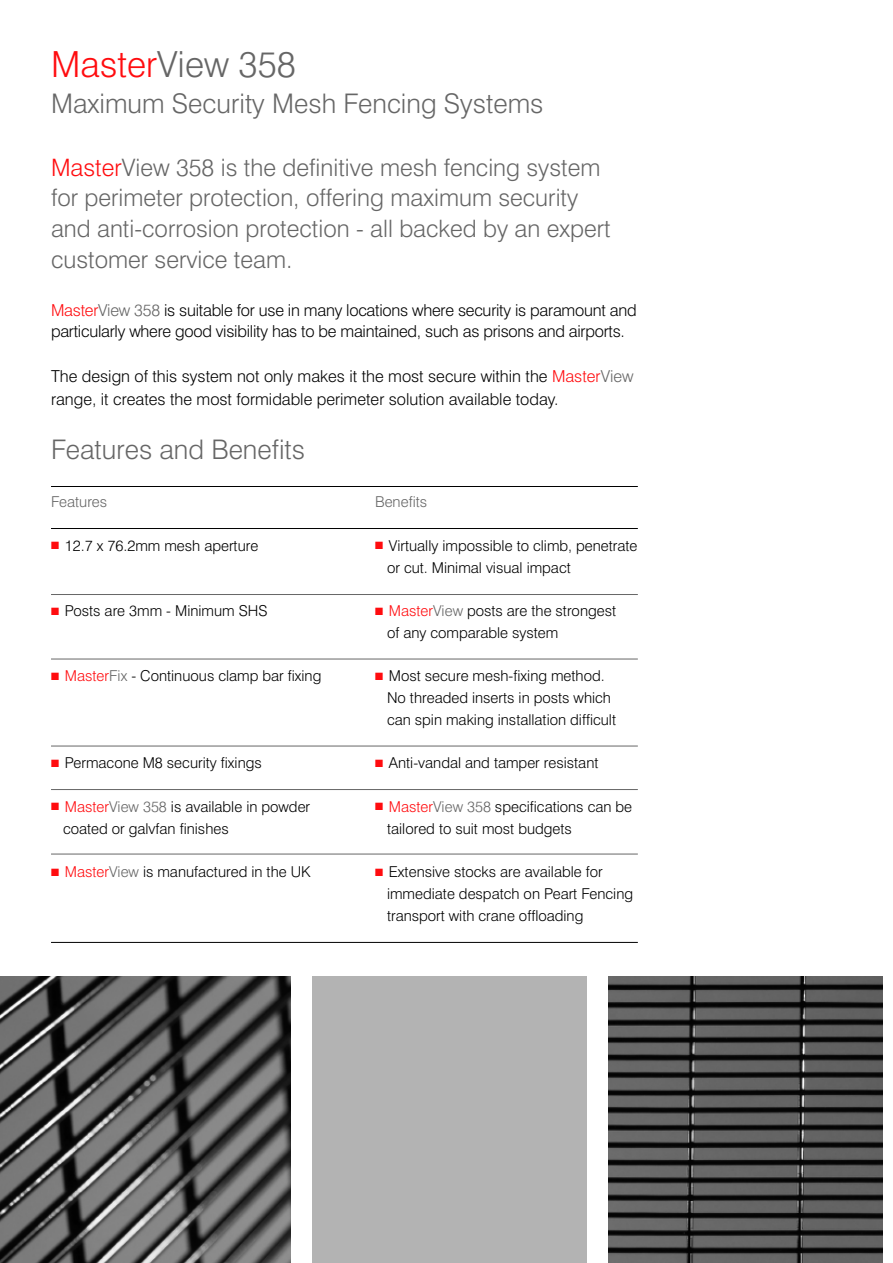
<style>
.page{position:relative;width:893px;height:1263px;background:#fff}
.page>*{position:absolute;margin:0;border:0;box-sizing:border-box;transform-origin:0 0}
.t1{font:300 36px "Swiss 721 BT";color:#666}
.t2{font:300 27px "Swiss 721 BT";color:#666}
.t3{font:300 24px/30.8px "Swiss 721 BT";color:#666}
.t4{font:300 16.5px/21px "Swiss 721 BT";letter-spacing:-.015em;color:#000}
.t5{font:300 15px/21.8px "Swiss 721 BT";color:#000}
.t6{font:300 15px "Swiss 721 BT";color:#666}
.s1{color:#ff0c0f}
.s2{color:#666}
</style>
<div class="page">
<hr style="left:51px;top:486px;width:587px;height:1px;background:#000">
<hr style="left:51px;top:528px;width:587px;height:1px;background:#000">
<hr style="left:51px;top:594px;width:587px;height:1px;background:#666">
<hr style="left:51px;top:659px;width:587px;height:1px;background:#666">
<hr style="left:51px;top:746px;width:587px;height:1px;background:#666">
<hr style="left:51px;top:789px;width:587px;height:1px;background:#666">
<hr style="left:51px;top:854px;width:587px;height:1px;background:#666">
<hr style="left:51px;top:942px;width:587px;height:1px;background:#000">
<img style="left:0;top:976px;width:291px;height:287px">
<div style="left:312px;top:976px;width:274px;height:287px;background:#b3b3b3"></div>
<img style="left:608px;top:976px;width:274px;height:287px">
<h1 class="t1" style="left:51px;top:51px;width:247px"><span class="s1">Master</span>View 358</h1>
<h2 class="t2" style="left:51px;top:94px;width:494px">Maximum Security Mesh Fencing Systems</h2>
<h3 class="t3" style="left:51px;top:154px;width:561px"><span class="s1">Master</span>View 358 is the definitive mesh fencing system for perimeter protection, offering maximum security and anti-corrosion protection - all backed by an expert customer service team.</h3>
<p class="t4" style="left:51px;top:302px;width:587px"><span class="s1">Master</span><span class="s2">View 358</span> is suitable for use in many locations where security is paramount and particularly where good visibility has to be maintained, such as prisons and airports.</p>
<p class="t4" style="left:51px;top:366px;width:584px;line-height:23.2px">The design of this system not only makes it the most secure within the <span class="s1">Master</span><span class="s2">View </span>range, it creates the most formidable perimeter solution available today.</p>
<h2 class="t2" style="left:51px;top:440px;width:256px">Features and Benefits</h2>
<p class="t6" style="left:51px;top:497px;width:58px">Features</p>
<p class="t6" style="left:375px;top:497px;width:54px">Benefits</p>
<p class="t5" style="left:51px;top:536px;width:209px"><span class="s1">■</span> 12.7 x 76.2mm mesh aperture</p>
<p class="t5" style="left:387px;top:536px;width:252px;text-indent:-12px"><span class="s1">■</span> Virtually impossible to climb, penetrate or cut. Minimal visual impact</p>
<p class="t5" style="left:51px;top:601px;width:218px"><span class="s1">■</span> Posts are 3mm - Minimum SHS</p>
<p class="t5" style="left:387px;top:601px;width:231px;text-indent:-12px"><span class="s1">■ Master</span><span class="s2">View</span> posts are the strongest of any comparable system</p>
<p class="t5" style="left:51px;top:667px;width:272px"><span class="s1">■ Master</span><span class="s2">Fix</span> - Continuous clamp bar fixing</p>
<p class="t5" style="left:387px;top:667px;width:231px;text-indent:-12px"><span class="s1">■</span> Most secure mesh-fixing method.<br>No threaded inserts in posts which can spin making installation difficult</p>
<p class="t5" style="left:51px;top:754px;width:212px"><span class="s1">■</span> Permacone M8 security fixings</p>
<p class="t5" style="left:375px;top:754px;width:225px"><span class="s1">■</span> Anti-vandal and tamper resistant</p>
<p class="t5" style="left:51px;top:797px;width:261px"><span class="s1">■ Master</span><span class="s2">View 358</span> is available in powder</p>
<p class="t5" style="left:375px;top:797px;width:259px"><span class="s1">■ Master</span><span class="s2">View 358</span> specifications can be</p>
<p class="t5" style="left:63px;top:819px;width:167px">coated or galvfan finishes</p>
<p class="t5" style="left:387px;top:819px;width:186px">tailored to suit most budgets</p>
<p class="t5" style="left:51px;top:862px;width:261px"><span class="s1">■ Master</span><span class="s2">View</span> is manufactured in the UK</p>
<p class="t5" style="left:387px;top:862px;width:248px;text-indent:-12px"><span class="s1">■</span> Extensive stocks are available for immediate despatch on Peart Fencing transport with crane offloading</p>
</div>
